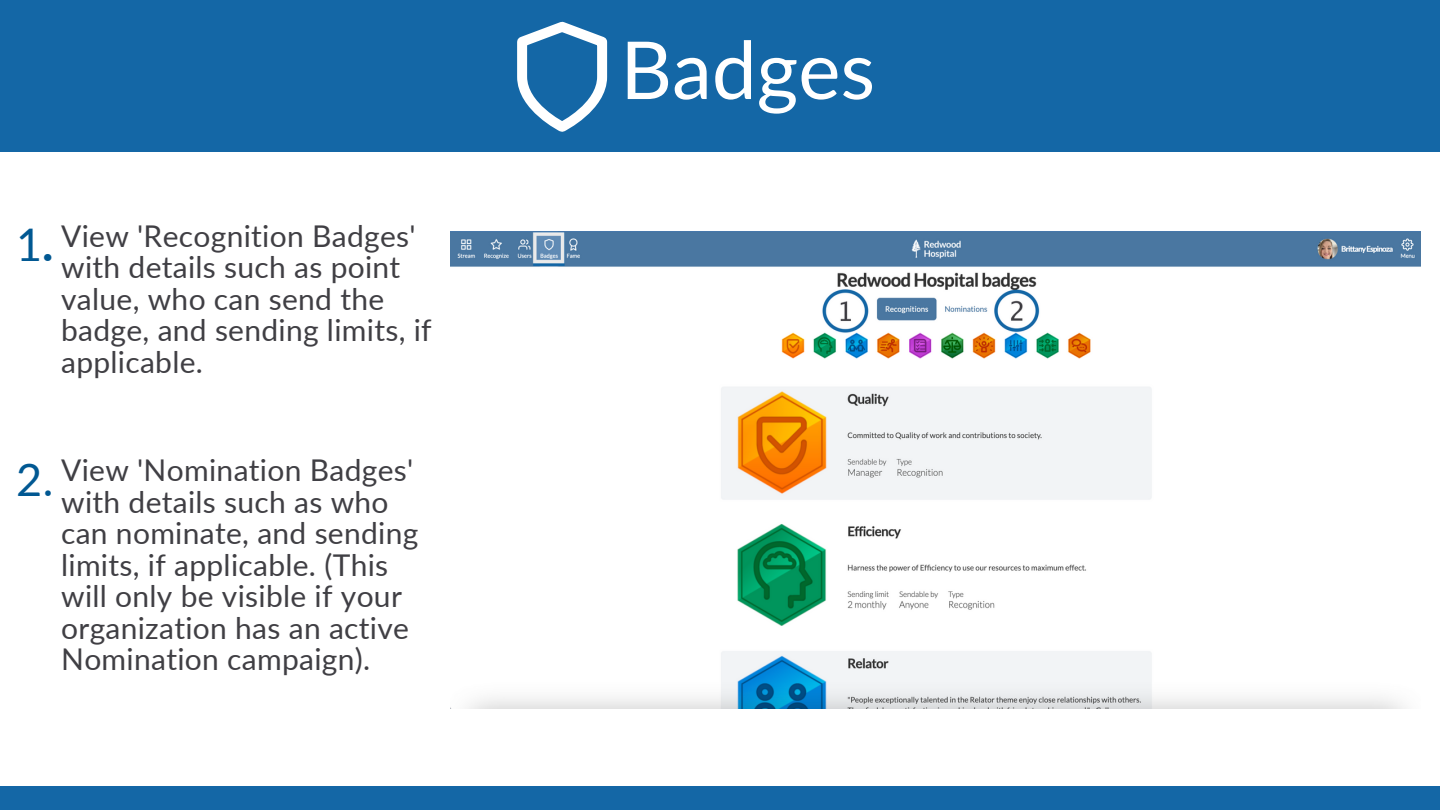
<style>
.page{position:relative;width:1440px;height:810px;background:#fff}
.page>*{position:absolute;margin:0;border:0;box-sizing:border-box;transform-origin:0 0}
.t1{font:80px "Lato";color:#fff}
.t2{font:45px "Lato";color:#015892}
.t3{font:30px/31.5px "Lato";letter-spacing:.01em;color:#403f44}
.s1{font-weight:800}
</style>
<div class="page">
<div style="left:0;top:786px;width:1440px;height:24px;background:#1467a6"></div>
<div style="left:0;top:0;width:1440px;height:152px;background:#1467a6"></div>
<img style="left:450px;top:232px;width:971px;height:476px">
<svg style="left:512px;top:17px;width:100px;height:120px"></svg>
<h2 class="t2" style="left:16px;top:217px;width:39px">1<span class="s1">.</span></h2>
<p class="t3" style="left:61px;top:219px;width:372px">View 'Recognition Badges' with details such as point value, who can send the badge, and sending limits, if applicable.</p>
<h2 class="t2" style="left:16px;top:451px;width:39px">2.</h2>
<p class="t3" style="left:61px;top:454px;width:359px">View 'Nomination Badges' with details such as who can nominate, and sending limits, if applicable. (This will only be visible if your organization has an active<br>Nomination campaign).</p>
<h1 class="t1" style="left:620px;top:20px;width:256px">Badges</h1>
</div>
